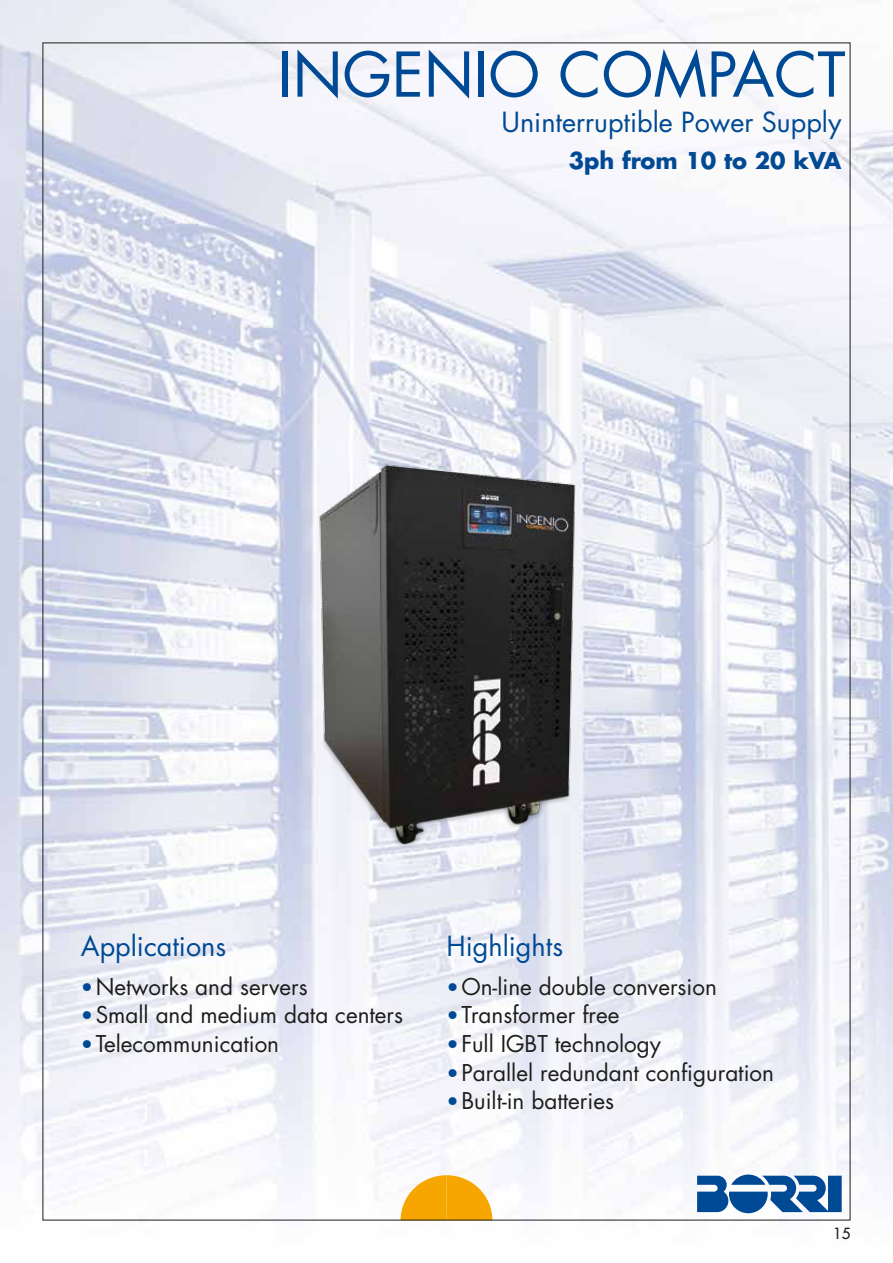
<style>
.page{position:relative;width:893px;height:1263px;background:#fff}
.page>*{position:absolute;margin:0;border:0;box-sizing:border-box;transform-origin:0 0}
.t1{font:60px "Futura Std";color:#004994}
.t2{font:27px "Futura Std";color:#004994}
.t3{font:22.5px "Futura Std";color:#1d1d1b}
.t4{font:700 22.5px "Futura Std";color:#004994}
.t5{font:500 15px "Futura Std";color:#1d1d1b}
.s1{font-size:21px;color:#004994}
</style>
<div class="page">
<img style="left:0;top:0;width:893px;height:1221px">
<svg style="left:401px;top:1175px;width:91px;height:43px"></svg>
<svg style="left:697px;top:1174px;width:145px;height:39px"></svg>
<img style="left:303px;top:446px;width:287px;height:440px">
<h1 class="t1" style="left:278px;top:36px;width:569px">INGENIO COMPACT</h1>
<p class="t2" style="left:502px;top:105px;width:341px">Uninterruptible Power Supply</p>
<p class="t4" style="left:569px;top:146px;width:274px">3ph from 10 to 20 kVA</p>
<p class="t2" style="left:81px;top:929px;width:147px">Applications</p>
<p class="t3" style="left:81px;top:972px;width:228px"><span class="s1">•</span>Networks and servers</p>
<p class="t3" style="left:81px;top:1001px;width:324px"><span class="s1">•</span>Small and medium data centers</p>
<p class="t3" style="left:81px;top:1029px;width:200px"><span class="s1">•</span>Telecommunication</p>
<p class="t2" style="left:446px;top:929px;width:118px">Highlights</p>
<p class="t3" style="left:446px;top:972px;width:272px"><span class="s1">•</span>On-line double conversion</p>
<p class="t3" style="left:446px;top:1001px;width:174px"><span class="s1">•</span>Transformer free</p>
<p class="t3" style="left:446px;top:1029px;width:216px"><span class="s1">•</span>Full IGBT technology</p>
<p class="t3" style="left:446px;top:1058px;width:329px"><span class="s1">•</span>Parallel redundant configuration</p>
<p class="t3" style="left:446px;top:1086px;width:169px"><span class="s1">•</span>Built-in batteries</p>
<p class="t5" style="left:833px;top:1224px;width:19px">15</p>
</div>
